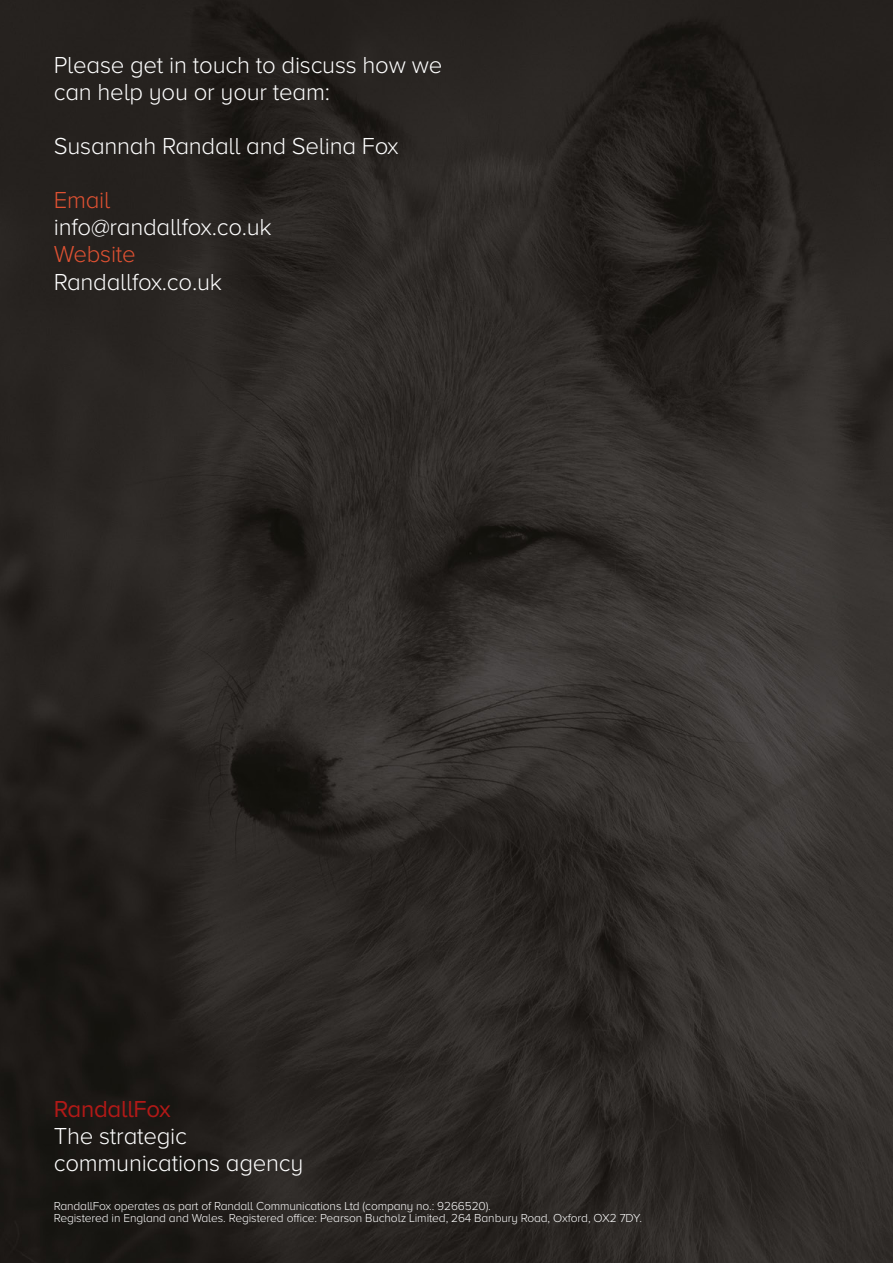
<style>
.page{position:relative;width:893px;height:1263px;background:#fff}
.page>*{position:absolute;margin:0;border:0;box-sizing:border-box;transform-origin:0 0}
.t1{font:300 24px/27px "Proxima Nova A";letter-spacing:-.01em;color:#fff}
.t2{font:300 24px "Proxima Nova A";letter-spacing:-.01em;color:#df5132}
.t3{font:24px "Proxima Nova A";letter-spacing:-.01em;color:#b21917}
.t4{font:300 12px/12px "Proxima Nova A";letter-spacing:-.01em;color:#fff}
</style>
<div class="page">
<img style="left:0;top:0;width:893px;height:1263px">
<h1 class="t1" style="left:54px;top:51px;width:390px">Please get in touch to discuss how we can help you or your team:</h1>
<h1 class="t1" style="left:54px;top:132px;width:346px">Susannah Randall and Selina Fox</h1>
<h1 class="t2" style="left:54px;top:187px;width:58px">Email</h1>
<h1 class="t1" style="left:54px;top:213px;width:219px">info@randallfox.co.uk</h1>
<h1 class="t2" style="left:54px;top:241px;width:84px">Website</h1>
<h1 class="t1" style="left:54px;top:269px;width:170px">Randallfox.co.uk</h1>
<h1 class="t3" style="left:54px;top:1096px;width:119px">RandallFox</h1>
<h1 class="t1" style="left:54px;top:1123px;width:251px">The strategic communications agency</h1>
<p class="t4" style="left:54px;top:1200px;width:590px">RandallFox operates as part of Randall Communications Ltd (company no.: 9266520).<br>Registered in England and Wales. Registered office: Pearson Bucholz Limited, 264 Banbury Road, Oxford, OX2 7DY.</p>
</div>
